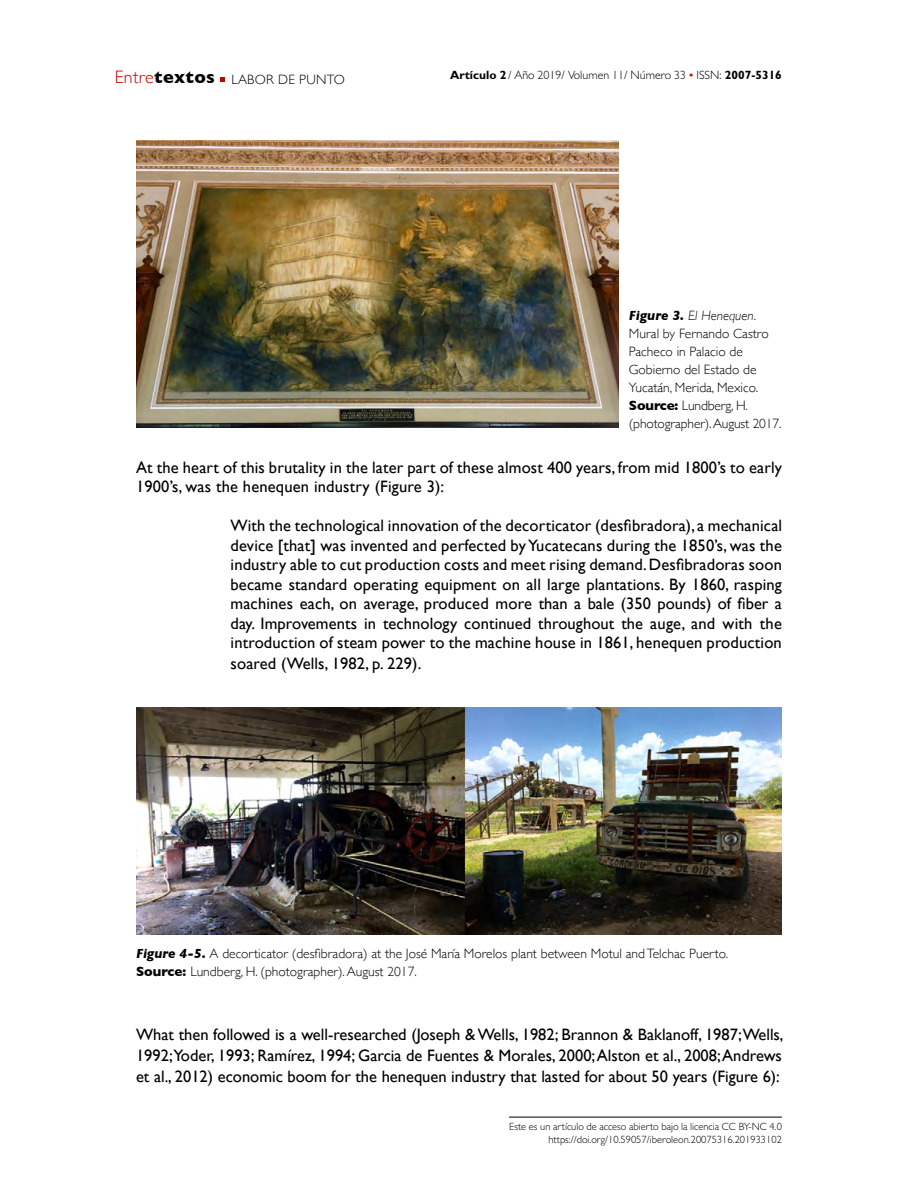
<style>
.page{position:relative;width:918px;height:1188px;background:#fff}
.page>*{position:absolute;margin:0;border:0;box-sizing:border-box;transform-origin:0 0}
._2_ADELANTADO_VACIO{font:16.5px/19.5px "Gill Sans";letter-spacing:.01em;color:#000;text-align:justify}
._1_Cuerpo_General{font:16.5px/21px "Gill Sans";letter-spacing:.01em;color:#000}
._8_notas_al_pie{font:300 13.5px/18px "Gill Sans";color:#000}
._8_notas_al_pie-2{font:300 13.5px "Gill Sans";letter-spacing:.02em;color:#000}
.t1{font:300 12px "Gill Sans MT Pro";color:#000}
.t2{font:300 10.5px "Gill Sans MT Pro";color:#000}
.s1{font-size:18px;color:#c90000}
.s2{font-weight:700;font-size:18px}
.s3{font-weight:700}
.s4{font-family:"Times New Roman";font-weight:400;color:#c90000}
.s5{font-weight:700;font-style:italic}
.s6{font-style:italic}
</style>
<div class="page">
<svg style="left:221px;top:77px;width:4px;height:4px"></svg>
<img style="left:137px;top:140px;width:481px;height:288px">
<img style="left:136px;top:707px;width:646px;height:227px">
<hr style="left:509px;top:1117px;width:273px;height:1px;background:#000">
<p class="_8_notas_al_pie-2" style="left:115px;top:69px;width:232px"><span class="s1">Entre</span><span class="s2">textos</span> LABOR DE PUNTO</p>
<p class="t1" style="left:450px;top:68px;width:333px"><span class="s3">Artículo 2</span>/ Año 2019/ Volumen 11/ Número 33 <span class="s4">▪</span> ISSN: <span class="s3">2007-5316</span></p>
<p class="_8_notas_al_pie" style="left:629px;top:306px;width:141px"><span class="s5">Figure 3.</span> <span class="s6">El Henequen</span>.<br>Mural by Fernando Castro<br>Pacheco in Palacio de<br>Gobierno del Estado de<br>Yucatán, Merida, Mexico.</p>
<p class="_8_notas_al_pie" style="left:629px;top:396px;width:154px"><span class="s3">Source:</span> Lundberg, H. (photographer). August 2017.</p>
<p class="_1_Cuerpo_General" style="left:136px;top:457px;width:647px;line-height:19.5px">At the heart of this brutality in the later part of these almost 400 years, from mid 1800’s to early<br>1900’s, was the henequen industry (Figure 3):</p>
<p class="_2_ADELANTADO_VACIO" style="left:231px;top:516px;width:553px">With the technological innovation of the decorticator (desfibradora), a mechanical device [that] was invented and perfected by Yucatecans during the 1850’s, was the industry able to cut production costs and meet rising demand. Desfibradoras soon became standard operating equipment on all large plantations. By 1860, rasping machines each, on average, produced more than a bale (350 pounds) of fiber a day. Improvements in technology continued throughout the auge, and with the introduction of steam power to the machine house in 1861, henequen production</p>
<p class="_2_ADELANTADO_VACIO" style="left:231px;top:654px;width:192px">soared (Wells, 1982, p. 229).</p>
<p class="_8_notas_al_pie" style="left:136px;top:944px;width:594px"><span class="s5">Figure 4-5</span><span class="s3">.</span> A decorticator (desfibradora) at the José María Morelos plant between Motul and Telchac Puerto.</p>
<p class="_8_notas_al_pie" style="left:136px;top:962px;width:282px"><span class="s3">Source:</span> Lundberg, H. (photographer). August 2017.</p>
<p class="_1_Cuerpo_General" style="left:136px;top:1024px;width:649px;text-align:justify">What then followed is a well-researched (Joseph &amp; Wells, 1982; Brannon &amp; Baklanoff, 1987;Wells, 1992;Yoder, 1993; Ramírez, 1994; Garcia de Fuentes &amp; Morales, 2000; Alston et al., 2008; Andrews et al., 2012) economic boom for the henequen industry that lasted for about 50 years (Figure 6):</p>
<p class="t2" style="left:509px;top:1120px;width:274px">Este es un artículo de acceso abierto bajo la licencia CC BY-NC 4.0</p>
<p class="t2" style="left:548px;top:1133px;width:235px">https://doi.org/10.59057/iberoleon.20075316.201933102</p>
</div>
